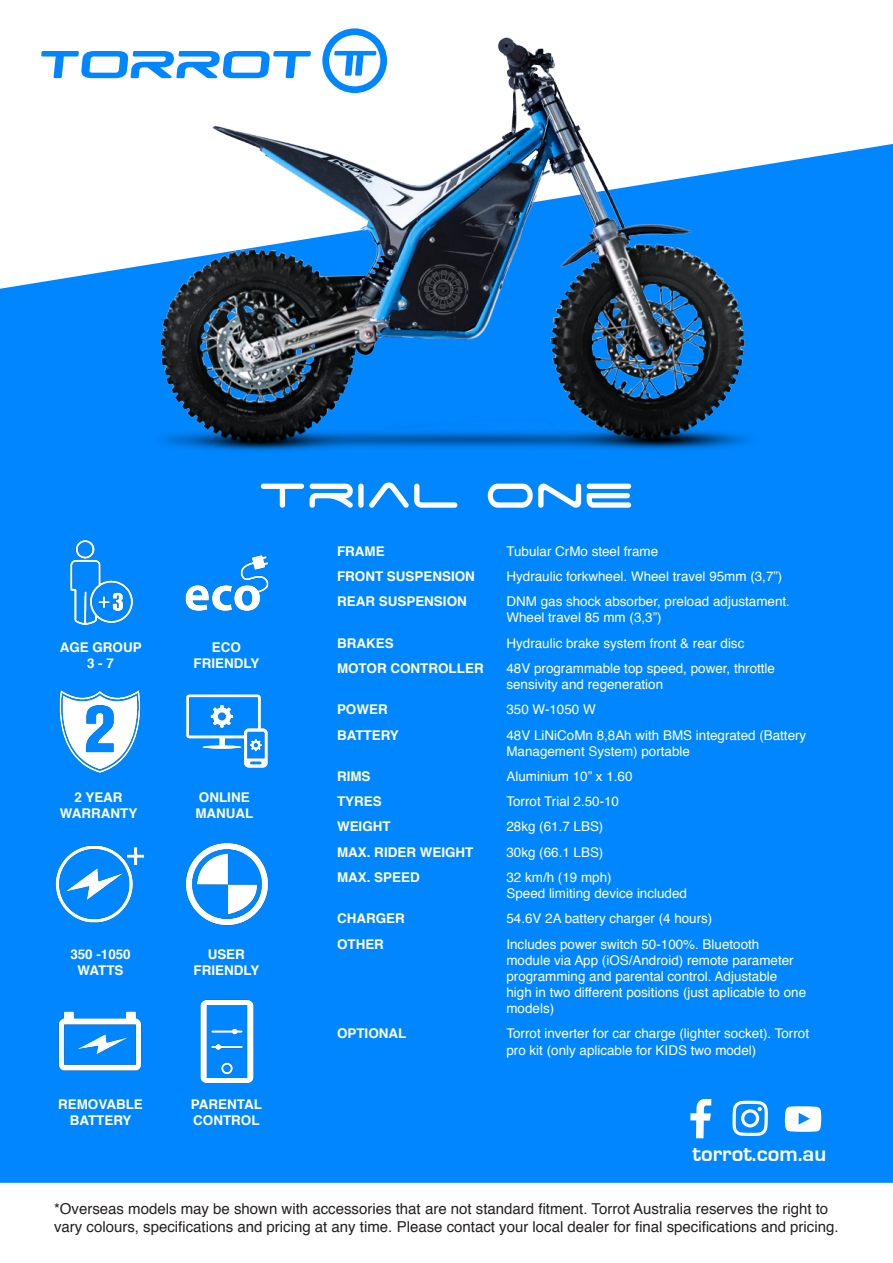
<style>
.page{position:relative;width:893px;height:1263px;background:#fff}
.page>*{position:absolute;margin:0;border:0;box-sizing:border-box;transform-origin:0 0}
.t1{font:55.2px "Space Age";color:#fff}
.t2{font:700 22.5px "Eurostile";color:#fff}
.t3{font:15px/18px "Helvetica";color:#231f20}
.t4{font:13.35px/16px "Helvetica";color:#fff}
.t5{font:700 13.35px/16px "Helvetica";color:#fff;text-align:center}
</style>
<div class="page">
<div style="left:0;top:144px;width:893px;height:1039px;background:#0087ff"></div>
<img style="left:0;top:37px;width:882px;height:439px">
<svg style="left:41px;top:51px;width:270px;height:27px"></svg>
<svg style="left:322px;top:28px;width:65px;height:65px"></svg>
<img style="left:56px;top:538px;width:91px;height:91px">
<img style="left:54px;top:685px;width:91px;height:91px">
<img style="left:54px;top:839px;width:91px;height:91px">
<img style="left:54px;top:995px;width:91px;height:91px">
<img style="left:182px;top:685px;width:91px;height:91px">
<img style="left:182px;top:538px;width:91px;height:91px">
<img style="left:182px;top:839px;width:91px;height:91px">
<img style="left:182px;top:995px;width:91px;height:91px">
<svg style="left:690px;top:1099px;width:21px;height:39px"></svg>
<svg style="left:732px;top:1101px;width:36px;height:35px"></svg>
<svg style="left:784px;top:1106px;width:38px;height:26px"></svg>
<p class="t1" style="left:258px;top:470px;width:377px">trial one</p>
<p class="t5" style="left:337px;top:543px;width:49px">FRAME</p>
<p class="t4" style="left:506px;top:543px;width:153px">Tubular CrMo steel frame</p>
<p class="t5" style="left:337px;top:568px;width:139px">FRONT SUSPENSION</p>
<p class="t4" style="left:506px;top:568px;width:277px">Hydraulic forkwheel. Wheel travel 95mm (3,7”)</p>
<p class="t5" style="left:337px;top:594px;width:131px">REAR SUSPENSION</p>
<p class="t4" style="left:506px;top:594px;width:285px">DNM gas shock absorber, preload adjustament.<br>Wheel travel 85 mm (3,3”)</p>
<p class="t5" style="left:337px;top:635px;width:58px">BRAKES</p>
<p class="t4" style="left:506px;top:635px;width:239px">Hydraulic brake system front &amp; rear disc</p>
<p class="t5" style="left:337px;top:660px;width:148px">MOTOR CONTROLLER</p>
<p class="t4" style="left:506px;top:660px;width:270px">48V programmable top speed, power, throttle sensivity and regeneration</p>
<p class="t5" style="left:337px;top:702px;width:52px">POWER</p>
<p class="t4" style="left:506px;top:702px;width:91px">350 W-1050 W</p>
<p class="t5" style="left:337px;top:727px;width:63px">BATTERY</p>
<p class="t4" style="left:506px;top:727px;width:301px">48V LiNiCoMn 8,8Ah with BMS integrated (Battery<br>Management System) portable</p>
<p class="t5" style="left:337px;top:768px;width:35px">RIMS</p>
<p class="t4" style="left:506px;top:768px;width:128px">Aluminium 10” x 1.60</p>
<p class="t5" style="left:337px;top:794px;width:46px">TYRES</p>
<p class="t4" style="left:506px;top:794px;width:114px">Torrot Trial 2.50-10</p>
<p class="t5" style="left:337px;top:819px;width:55px">WEIGHT</p>
<p class="t4" style="left:506px;top:819px;width:98px">28kg (61.7 LBS)</p>
<p class="t5" style="left:337px;top:844px;width:138px">MAX. RIDER WEIGHT</p>
<p class="t4" style="left:506px;top:844px;width:98px">30kg (66.1 LBS)</p>
<p class="t5" style="left:337px;top:869px;width:84px">MAX. SPEED</p>
<p class="t4" style="left:506px;top:870px;width:107px">32 km/h (19 mph)</p>
<p class="t4" style="left:506px;top:886px;width:182px">Speed limiting device included</p>
<p class="t5" style="left:337px;top:911px;width:69px">CHARGER</p>
<p class="t4" style="left:506px;top:911px;width:207px">54.6V 2A battery charger (4 hours)</p>
<p class="t5" style="left:337px;top:936px;width:48px">OTHER</p>
<p class="t4" style="left:506px;top:936px;width:301px">Includes power switch 50-100%. Bluetooth module via App (iOS/Android) remote parameter programming and parental control. Adjustable<br>high in two different positions (just aplicable to one models)</p>
<p class="t5" style="left:337px;top:1026px;width:71px">OPTIONAL</p>
<p class="t4" style="left:506px;top:1026px;width:304px">Torrot inverter for car charge (lighter socket). Torrot pro kit (only aplicable for KIDS two model)</p>
<p class="t5" style="left:60px;top:639px;width:83px">AGE GROUP<br>3 - 7</p>
<p class="t5" style="left:193px;top:639px;width:67px">ECO<br>FRIENDLY</p>
<p class="t5" style="left:60px;top:789px;width:79px">2 YEAR<br>WARRANTY</p>
<p class="t5" style="left:195px;top:789px;width:60px;text-align:left">ONLINE<br>MANUAL</p>
<p class="t5" style="left:70px;top:946px;width:62px">350 -1050<br>WATTS</p>
<p class="t5" style="left:193px;top:946px;width:67px">USER<br>FRIENDLY</p>
<p class="t5" style="left:58px;top:1096px;width:86px">REMOVABLE<br>BATTERY</p>
<p class="t5" style="left:191px;top:1096px;width:73px;text-align:left">PARENTAL<br>CONTROL</p>
<p class="t2" style="left:692px;top:1141px;width:135px">torrot.com.au</p>
<p class="t3" style="left:54px;top:1200px;width:786px">*Overseas models may be shown with accessories that are not standard fitment. Torrot Australia reserves the right to vary colours, specifications and pricing at any time. Please contact your local dealer for final specifications and pricing.</p>
</div>
